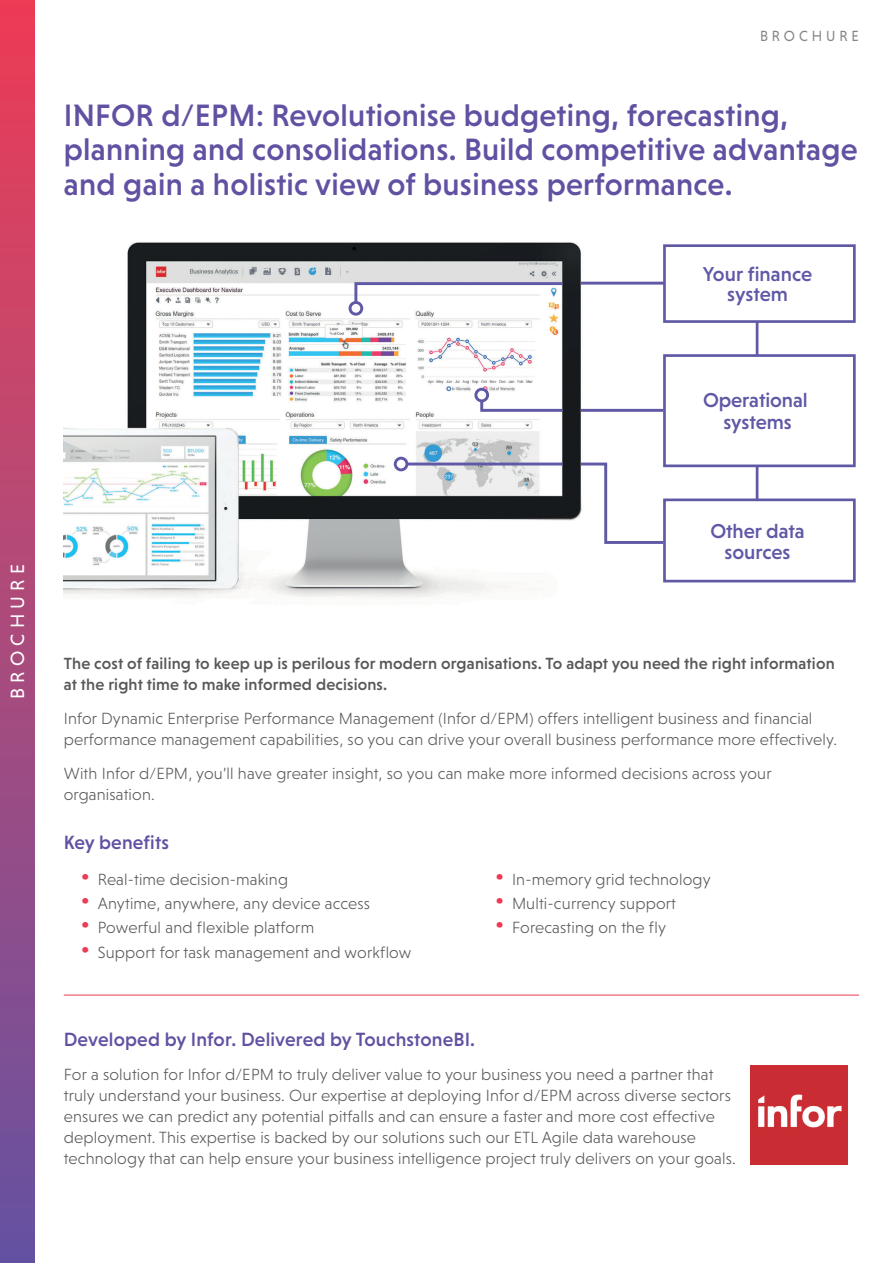
<style>
.page{position:relative;width:893px;height:1263px;background:#fff}
.page>*{position:absolute;margin:0;border:0;box-sizing:border-box;transform-origin:0 0}
.t1{font:500 31.5px/34.5px "Niveau Grotesk";letter-spacing:.01em;color:#6251a2}
.t2{font:500 20.55px/20.1px "Niveau Grotesk";letter-spacing:-.005em;color:#5f59a6;text-align:center}
.t3{font:500 19.5px "Niveau Grotesk";letter-spacing:.01em;color:#6251a2}
.t4{font:19.5px "Niveau Grotesk";letter-spacing:.275em;color:#fff}
.t5{font:300 16.5px/21px "Niveau Grotesk";letter-spacing:.01em;color:#57585a}
.t6{font:500 16.5px/21px "Niveau Grotesk";letter-spacing:.01em;color:#57585a}
.t7{font:15px "Niveau Grotesk";letter-spacing:.275em;color:#848689;scale:.95 1}
.s1{font-weight:500;font-size:24px;color:#ee3a54}
</style>
<div class="page">
<hr style="left:64px;top:995px;width:795px;height:1px;background:#ee3a54">
<img style="left:64px;top:242px;width:640px;height:356px">
<svg style="left:353px;top:281px;width:212px;height:24px"></svg>
<div style="left:349px;top:301px;width:14px;height:15px;border:3px solid #5f59a6;border-radius:50%"></div>
<svg style="left:479px;top:398px;width:86px;height:15px"></svg>
<div style="left:474px;top:388px;width:15px;height:14px;border:3px solid #5f59a6;border-radius:50%"></div>
<hr style="left:407px;top:463px;width:155px;height:2px;background:#5f59a6">
<div style="left:394px;top:457px;width:14px;height:14px;border:3px solid #5f59a6;border-radius:50%"></div>
<hr style="left:581px;top:282px;width:84px;height:3px;background:#5f59a6">
<hr style="left:581px;top:409px;width:82px;height:3px;background:#5f59a6">
<svg style="left:578px;top:461px;width:88px;height:84px"></svg>
<hr style="left:756px;top:315px;width:2px;height:228px;background:#5f59a6">
<div style="left:664px;top:246px;width:190px;height:76px;background:#fff"></div>
<div style="left:663px;top:244px;width:193px;height:79px;border:3px solid #5f59a6"></div>
<div style="left:664px;top:356px;width:190px;height:110px;background:#fff"></div>
<div style="left:663px;top:354px;width:193px;height:113px;border:3px solid #5f59a6"></div>
<div style="left:664px;top:500px;width:190px;height:81px;background:#fff"></div>
<div style="left:663px;top:498px;width:193px;height:84px;border:3px solid #5f59a6"></div>
<img style="left:750px;top:1066px;width:98px;height:98px">
<div style="left:0;top:0;width:34px;height:1263px;background:linear-gradient(to bottom,#ee3f55,#6753a1)"></div>
<p class="t4" style="left:7px;top:699px;width:137px;rotate:-90deg">BROCHURE</p>
<p class="t7" style="left:760px;top:27px;width:106px">BROCHURE</p>
<h1 class="t1" style="left:64px;top:97px;width:795px">INFOR d/EPM: Revolutionise budgeting, forecasting, planning and consolidations. Build competitive advantage and gain a holistic view of business performance.</h1>
<p class="t2" style="left:703px;top:264px;width:111px">Your finance system</p>
<p class="t2" style="left:703px;top:388px;width:106px;line-height:22.2px">Operational systems</p>
<p class="t2" style="left:710px;top:520px;width:96px;line-height:20.9px">Other data sources</p>
<p class="t6" style="left:64px;top:653px;width:772px">The cost of failing to keep up is perilous for modern organisations. To adapt you need the right information at the right time to make informed decisions.</p>
<p class="t5" style="left:64px;top:708px;width:775px">Infor Dynamic Enterprise Performance Management (Infor d/EPM) offers intelligent business and financial performance management capabilities, so you can drive your overall business performance more effectively.</p>
<p class="t5" style="left:64px;top:763px;width:709px">With Infor d/EPM, you’ll have greater insight, so you can make more informed decisions across your organisation.</p>
<p class="t3" style="left:64px;top:831px;width:107px">Key benefits</p>
<p class="t5" style="left:81px;top:869px;width:209px"><span class="s1">•</span> Real-time decision-making</p>
<p class="t5" style="left:81px;top:893px;width:291px"><span class="s1">•</span> Anytime, anywhere, any device access</p>
<p class="t5" style="left:81px;top:917px;width:235px"><span class="s1">•</span> Powerful and flexible platform</p>
<p class="t5" style="left:81px;top:941px;width:332px"><span class="s1">•</span> Support for task management and workflow</p>
<p class="t5" style="left:495px;top:869px;width:217px"><span class="s1">•</span> In-memory grid technology</p>
<p class="t5" style="left:495px;top:893px;width:183px"><span class="s1">•</span> Multi-currency support</p>
<p class="t5" style="left:495px;top:917px;width:173px"><span class="s1">•</span> Forecasting on the fly</p>
<p class="t3" style="left:64px;top:1028px;width:413px">Developed by Infor. Delivered by TouchstoneBI.</p>
<p class="t5" style="left:64px;top:1064px;width:674px">For a solution for Infor d/EPM to truly deliver value to your business you need a partner that truly understand your business. Our expertise at deploying Infor d/EPM across diverse sectors ensures we can predict any potential pitfalls and can ensure a faster and more cost effective deployment. This expertise is backed by our solutions such our ETL Agile data warehouse technology that can help ensure your business intelligence project truly delivers on your goals.</p>
</div>
